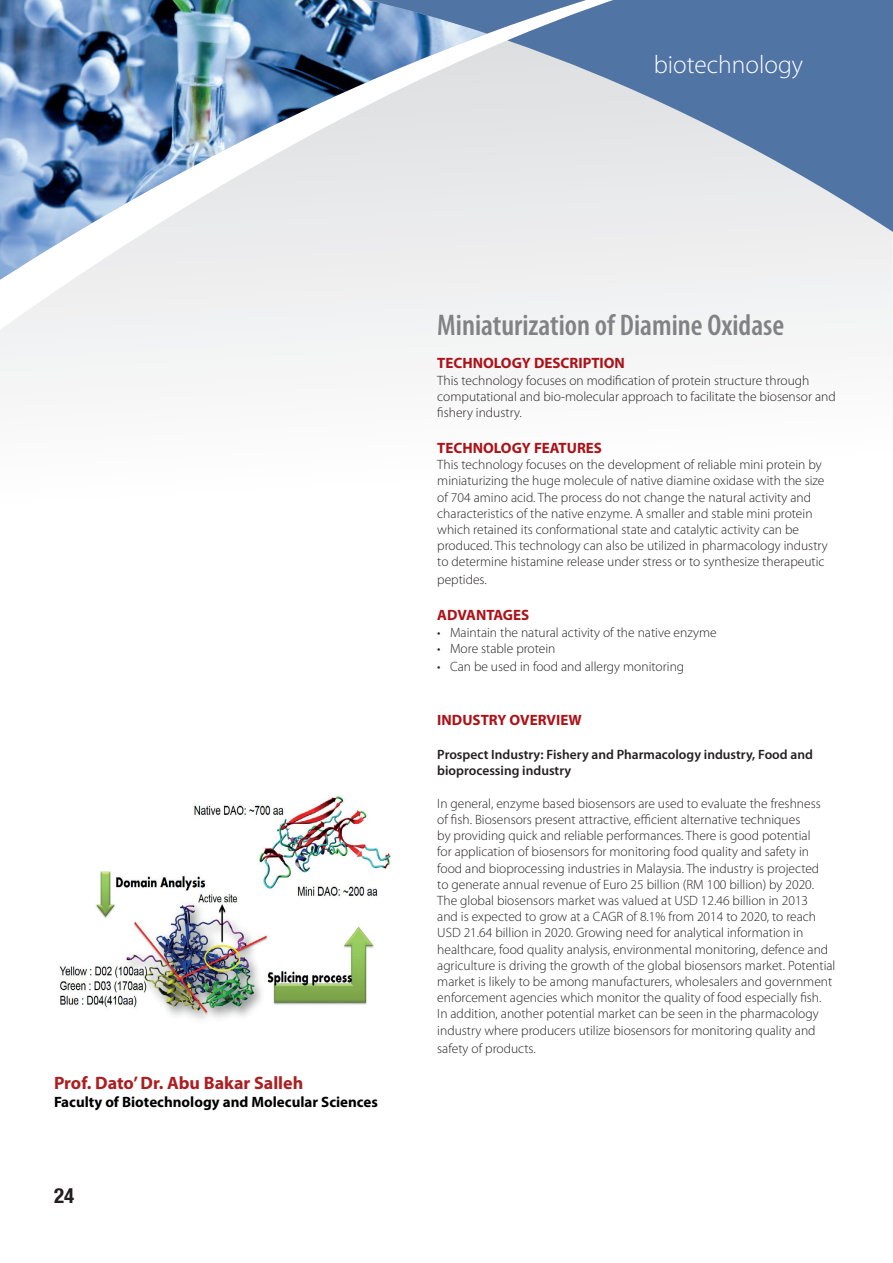
<style>
.page{position:relative;width:893px;height:1263px;background:#fff}
.page>*{position:absolute;margin:0;border:0;box-sizing:border-box;transform-origin:0 0}
.t1{font:600 condensed 30px "Myriad Pro";color:#808285}
.t2{font:300 25.5px "Myriad Pro";color:#fff}
.t3{font:700 condensed 21px "Helvetica Neue";color:#231f20}
.t4{font:700 18px "Myriad Pro";color:#ab1e21}
.t5{font:700 15px "Myriad Pro";color:#ac1218}
.t6{font:700 15px "Myriad Pro";color:#000001}
.t7{font:300 13.5px/16.2px "Myriad Pro";color:#231f20}
.t8{font:600 13.5px/16.2px "Myriad Pro";color:#231f20}
</style>
<div class="page">
<div style="left:0;top:232px;width:892px;height:150px;background:#f2f3f4"></div>
<div style="left:487px;top:232px;width:196px;height:60px;background:#eeeeef"></div>
<img style="left:0;top:0;width:487px;height:292px">
<svg style="left:192px;top:0;width:701px;height:232px;background:#a4b6cb"></svg>
<img style="left:59px;top:795px;width:332px;height:225px">
<h2 class="t2" style="left:654px;top:49px;width:151px">biotechnology</h2>
<h3 class="t4" style="left:54px;top:1071px;width:251px">Prof. Dato’ Dr. Abu Bakar Salleh</h3>
<p class="t6" style="left:54px;top:1092px;width:325px">Faculty of Biotechnology and Molecular Sciences</p>
<h3 class="t3" style="left:54px;top:1177px;width:22px">24</h3>
<h1 class="t1" style="left:437px;top:309px;width:349px">Miniaturization of Diamine Oxidase</h1>
<p class="t5" style="left:437px;top:354px;width:189px">TECHNOLOGY DESCRIPTION</p>
<p class="t7" style="left:437px;top:372px;width:400px">This technology focuses on modification of protein structure through computational and bio-molecular approach to facilitate the biosensor and fishery industry.</p>
<p class="t5" style="left:437px;top:438px;width:166px">TECHNOLOGY FEATURES</p>
<p class="t7" style="left:437px;top:456px;width:392px">This technology focuses on the development of reliable mini protein by miniaturizing the huge molecule of native diamine oxidase with the size of 704 amino acid. The process do not change the natural activity and characteristics of the native enzyme. A smaller and stable mini protein which retained its conformational state and catalytic activity can be produced. This technology can also be utilized in pharmacology industry to determine histamine release under stress or to synthesize therapeutic</p>
<p class="t7" style="left:437px;top:572px;width:51px">peptides.</p>
<p class="t5" style="left:437px;top:606px;width:94px">ADVANTAGES</p>
<p class="t7" style="left:437px;top:624px;width:281px">• Maintain the natural activity of the native enzyme</p>
<p class="t7" style="left:437px;top:640px;width:120px">• More stable protein</p>
<p class="t7" style="left:437px;top:658px;width:248px">• Can be used in food and allergy monitoring</p>
<p class="t5" style="left:437px;top:710px;width:146px">INDUSTRY OVERVIEW</p>
<p class="t8" style="left:437px;top:746px;width:377px">Prospect Industry: Fishery and Pharmacology industry, Food and bioprocessing industry</p>
<p class="t7" style="left:437px;top:795px;width:400px">In general, enzyme based biosensors are used to evaluate the freshness<br>of fish. Biosensors present attractive, efficient alternative techniques<br>by providing quick and reliable performances. There is good potential<br>for application of biosensors for monitoring food quality and safety in food and bioprocessing industries in Malaysia. The industry is projected<br>to generate annual revenue of Euro 25 billion (RM 100 billion) by 2020.<br>The global biosensors market was valued at USD 12.46 billion in 2013<br>and is expected to grow at a CAGR of 8.1% from 2014 to 2020, to reach USD 21.64 billion in 2020. Growing need for analytical information in healthcare, food quality analysis, environmental monitoring, defence and agriculture is driving the growth of the global biosensors market. Potential market is likely to be among manufacturers, wholesalers and government enforcement agencies which monitor the quality of food especially fish.<br>In addition, another potential market can be seen in the pharmacology industry where producers utilize biosensors for monitoring quality and</p>
<p class="t7" style="left:437px;top:1040px;width:100px">safety of products.</p>
</div>
